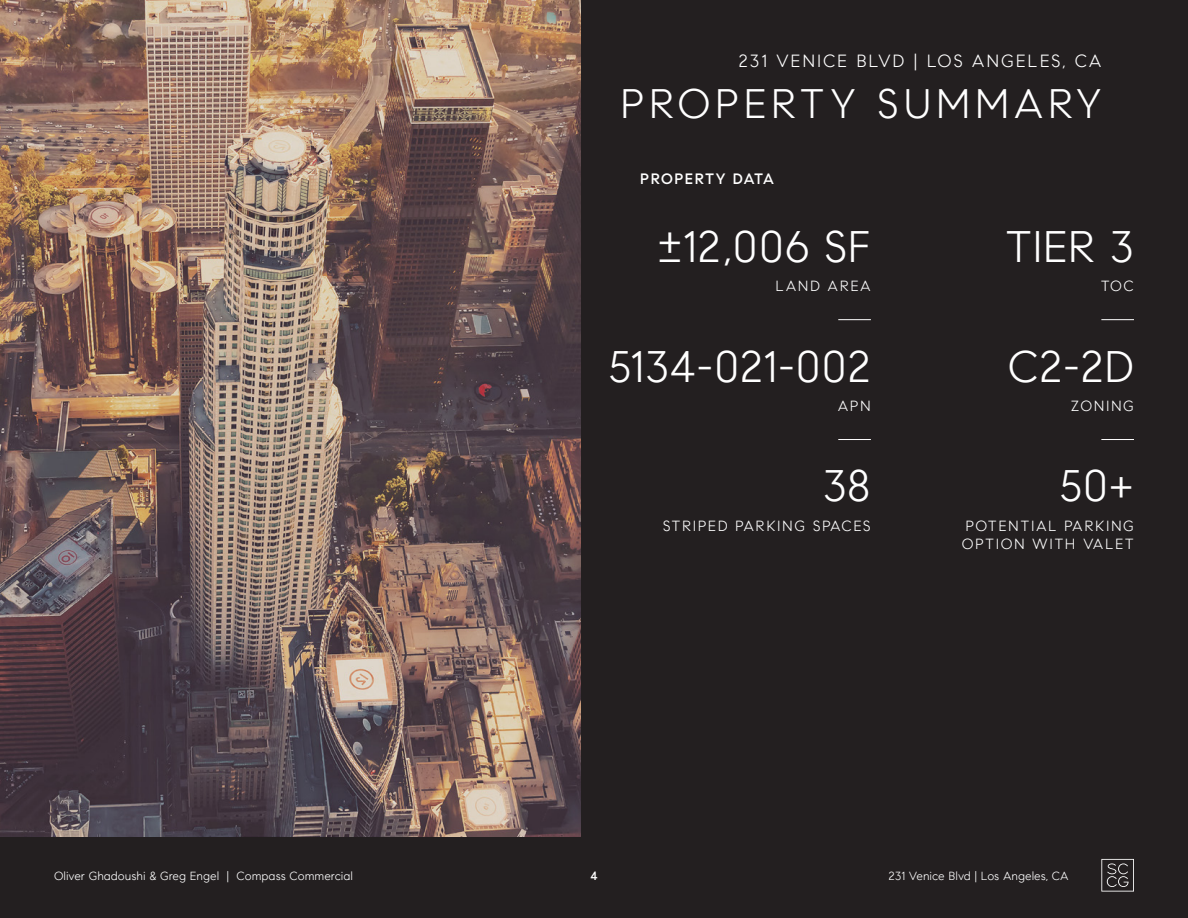
<style>
.page{position:relative;width:1188px;height:918px;background:#231f20}
.page>*{position:absolute;margin:0;border:0;box-sizing:border-box;transform-origin:0 0}
.t1{font:300 45px "Compass Sans";color:#fff}
.t2{font:300 42px "Compass Sans";letter-spacing:.1em;color:#fff}
.t3{font:300 18px "Compass Sans";letter-spacing:.1em;color:#fff}
.t4{font:300 15px/18px "Compass Sans";letter-spacing:.1em;color:#fff}
.t5{font:500 15px "Compass Sans";letter-spacing:.09em;color:#fff}
.t6{font:300 12px "Compass Sans";color:#fff}
.t7{font:500 12px "Compass Sans";color:#fff}
</style>
<div class="page">
<svg style="left:1101px;top:859px;width:33px;height:33px"></svg>
<img style="left:0;top:0;width:580px;height:837px">
<hr style="left:838px;top:439px;width:33px;height:1px;background:#fff">
<hr style="left:838px;top:319px;width:33px;height:1px;background:#fff">
<hr style="left:1101px;top:319px;width:33px;height:1px;background:#fff">
<hr style="left:1101px;top:439px;width:33px;height:1px;background:#fff">
<p class="t3" style="left:738px;top:50px;width:365px">231 VENICE BLVD | LOS ANGELES, CA</p>
<p class="t2" style="left:620px;top:79px;width:483px">PROPERTY SUMMARY</p>
<p class="t5" style="left:640px;top:170px;width:135px">PROPERTY DATA</p>
<p class="t1" style="left:657px;top:220px;width:215px">±12,006 SF</p>
<p class="t1" style="left:1005px;top:220px;width:130px">TIER 3</p>
<p class="t4" style="left:776px;top:276px;width:97px">LAND AREA</p>
<p class="t4" style="left:1101px;top:276px;width:35px">TOC</p>
<p class="t1" style="left:608px;top:340px;width:264px">5134-021-002</p>
<p class="t1" style="left:1008px;top:340px;width:128px">C2-2D</p>
<p class="t4" style="left:838px;top:396px;width:35px">APN</p>
<p class="t4" style="left:1071px;top:396px;width:65px">ZONING</p>
<p class="t1" style="left:822px;top:459px;width:50px">38</p>
<p class="t1" style="left:1059px;top:459px;width:76px">50+</p>
<p class="t4" style="left:663px;top:516px;width:210px">STRIPED PARKING SPACES</p>
<p class="t4" style="left:962px;top:516px;width:174px">POTENTIAL PARKING<br>OPTION WITH VALET</p>
<p class="t6" style="left:54px;top:868px;width:301px">Oliver Ghadoushi &amp; Greg Engel | Compass Commercial</p>
<p class="t7" style="left:590px;top:868px;width:9px">4</p>
<p class="t6" style="left:889px;top:868px;width:182px">231 Venice Blvd | Los Angeles, CA</p>
</div>
